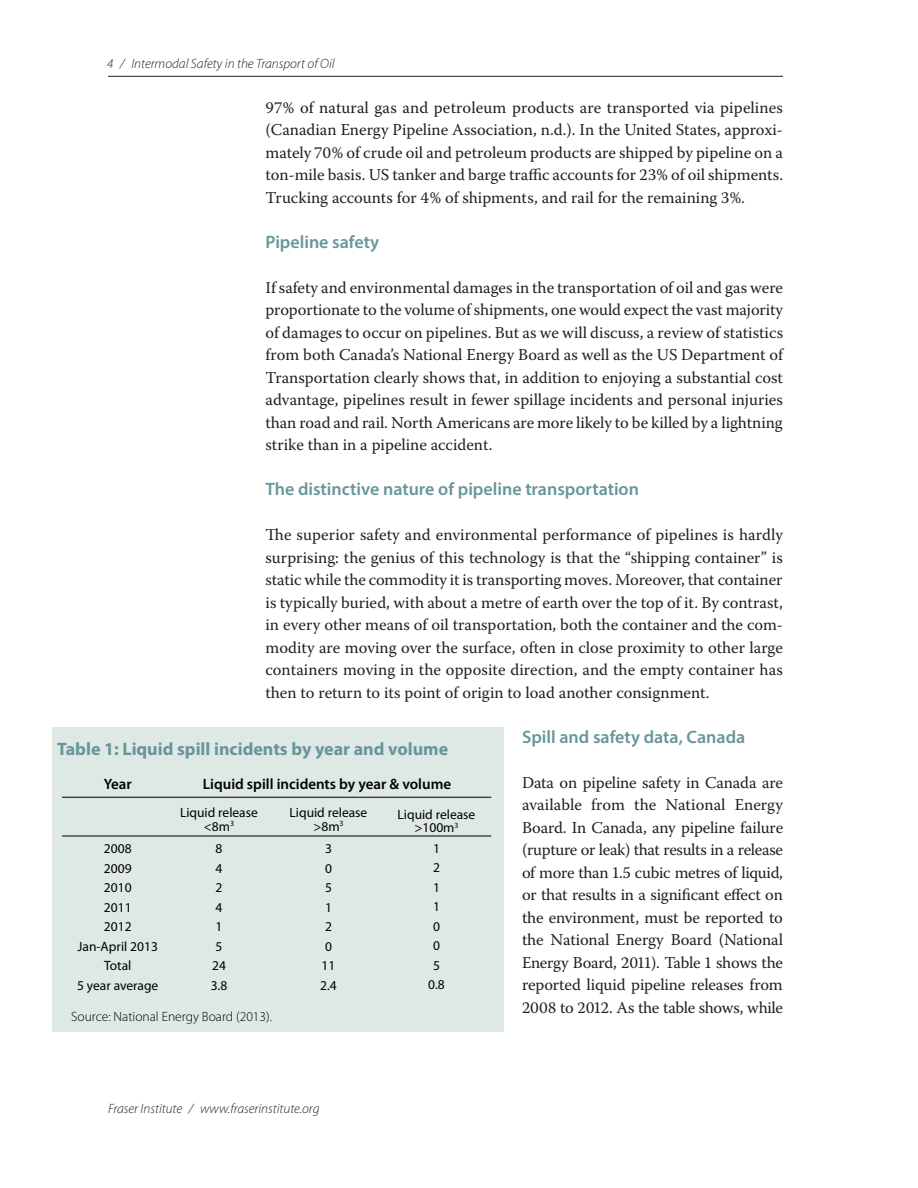
<style>
.page{position:relative;width:918px;height:1188px;background:#fff}
.page>*{position:absolute;margin:0;border:0;box-sizing:border-box;transform-origin:0 0}
.subhead2{font:600 18px "Myriad Pro";color:#689698}
.t1{font:700 18px "Myriad Pro";color:#689698}
.para-1st-sqq{font:16.5px/22.5px "Warnock Pro";color:#231f20;text-align:justify}
.t2{font:600 15px "Myriad Pro";color:#000}
.t3{font:13.5px/19.5px "Myriad Pro";color:#000;text-align:center}
.t4{font:italic 300 13.5px "Myriad Pro";color:#231f20}
.t5{font:300 13.5px "Myriad Pro";color:#000}
</style>
<div class="page">
<hr style="left:108px;top:76px;width:675px;height:1px;background:#231f20">
<div style="left:52px;top:728px;width:452px;height:304px;background:#dee8e5"></div>
<hr style="left:62px;top:797px;width:429px;height:1px;background:#000">
<hr style="left:62px;top:836px;width:429px;height:1px;background:#000">
<p class="t4" style="left:107px;top:55px;width:229px">4 / Intermodal Safety in the Transport of Oil</p>
<p class="para-1st-sqq" style="left:266px;top:96px;width:519px">97% of natural gas and petroleum products are transported via pipelines (Canadian Energy Pipeline Association, n.d.). In the United States, approxi&shy;mately 70% of crude oil and petroleum products are shipped by pipeline on a ton-mile basis. US tanker and barge traffic accounts for 23% of oil shipments.<br>Trucking accounts for 4% of shipments, and rail for the remaining 3%.</p>
<p class="subhead2" style="left:266px;top:230px;width:115px">Pipeline safety</p>
<p class="para-1st-sqq" style="left:266px;top:276px;width:519px">If safety and environmental damages in the transportation of oil and gas were proportionate to the volume of shipments, one would expect the vast majority of damages to occur on pipelines. But as we will discuss, a review of statistics from both Canada’s National Energy Board as well as the US Department of Transportation clearly shows that, in addition to enjoying a substantial cost advantage, pipelines result in fewer spillage incidents and personal injuries than road and rail. North Americans are more likely to be killed by a lightning strike than in a pipeline accident.</p>
<p class="subhead2" style="left:266px;top:478px;width:375px">The distinctive nature of pipeline transportation</p>
<p class="para-1st-sqq" style="left:266px;top:523px;width:519px">The superior safety and environmental performance of pipelines is hardly surprising: the genius of this technology is that the “shipping container” is static while the commodity it is transporting moves. Moreover, that container is typically buried, with about a metre of earth over the top of it. By contrast, in every other means of oil transportation, both the container and the com&shy;modity are moving over the surface, often in close proximity to other large containers moving in the opposite direction, and the empty container has then to return to its point of origin to load another consignment.</p>
<p class="subhead2" style="left:522px;top:725px;width:225px">Spill and safety data, Canada</p>
<p class="para-1st-sqq" style="left:522px;top:771px;width:263px">Data on pipeline safety in Canada are available from the National Energy Board. In Canada, any pipeline failure (rupture or leak) that results in a release of more than 1.5 cubic metres of liquid, or that results in a significant effect on the environment, must be reported to the National Energy Board (National Energy Board, 2011). Table 1 shows the reported liquid pipeline releases from 2008 to 2012. As the table shows, while</p>
<p class="t1" style="left:57px;top:737px;width:393px">Table 1: Liquid spill incidents by year and volume</p>
<p class="t2" style="left:104px;top:774px;width:29px">Year</p>
<p class="t2" style="left:203px;top:774px;width:250px">Liquid spill incidents by year &amp; volume</p>
<p class="t3" style="left:180px;top:806px;width:79px;line-height:13.5px">Liquid release &lt;8m<sup>3</sup></p>
<p class="t3" style="left:290px;top:806px;width:79px;line-height:13.5px">Liquid release &gt;8m<sup>3</sup></p>
<p class="t3" style="left:398px;top:807px;width:79px;line-height:13.5px">Liquid release &gt;100m<sup>3</sup></p>
<p class="t3" style="left:211px;top:839px;width:18px">8<br>4<br>2<br>4<br>1<br>5<br>24<br>3.8</p>
<p class="t3" style="left:320px;top:839px;width:18px">3<br>0<br>5<br>1<br>2<br>0<br>11<br>2.4</p>
<p class="t3" style="left:428px;top:839px;width:18px">1<br>2<br>1<br>1<br>0<br>0<br>5<br>0.8</p>
<p class="t3" style="left:77px;top:839px;width:83px">2008<br>2009<br>2010<br>2011<br>2012<br>Jan-April 2013<br>Total<br>5 year average</p>
<p class="t5" style="left:71px;top:1008px;width:202px">Source: National Energy Board (2013).</p>
<p class="t4" style="left:108px;top:1100px;width:213px">Fraser Institute / www.fraserinstitute.org</p>
</div>
